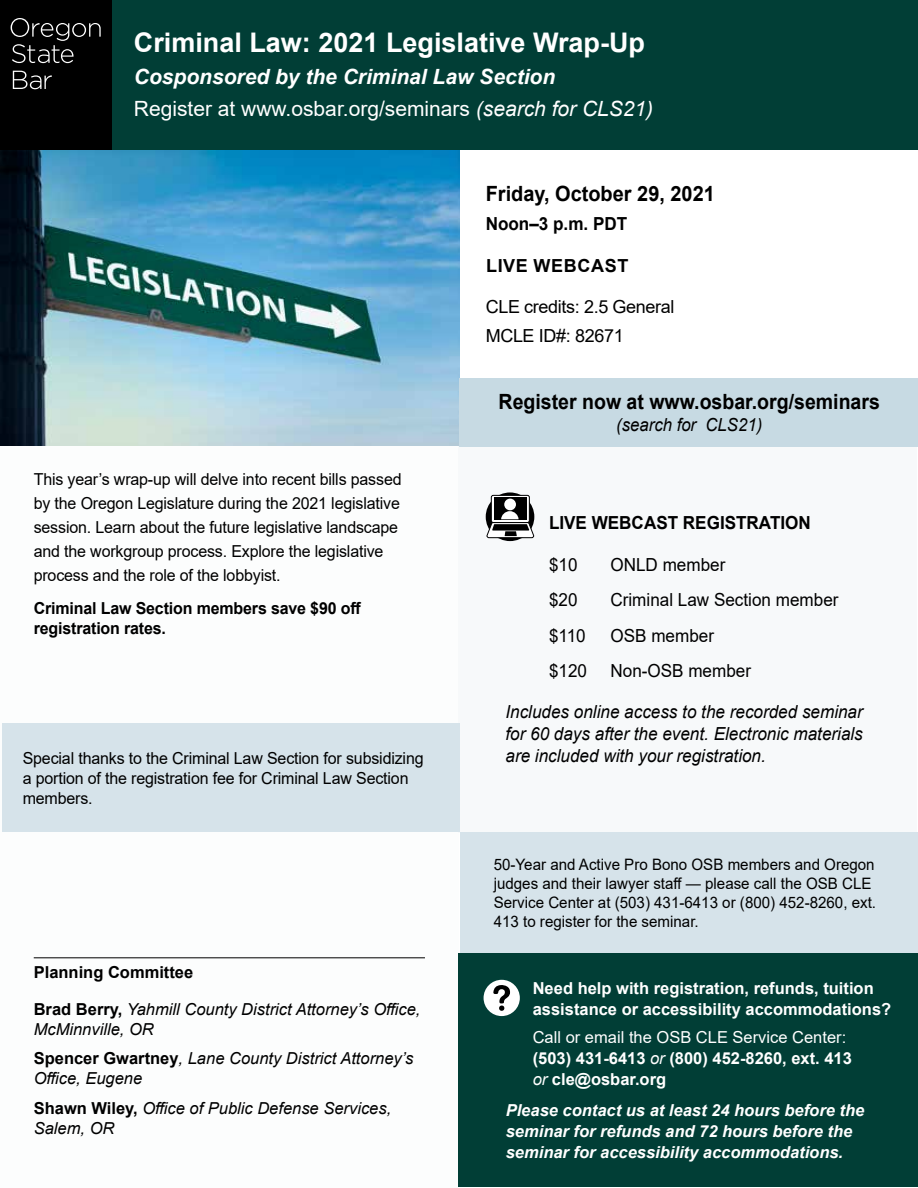
<style>
.page{position:relative;width:918px;height:1188px;background:#fff}
.page>*{position:absolute;margin:0;border:0;box-sizing:border-box;transform-origin:0 0}
.t1{font:700 27px "Arial";color:#fff}
.t2{font:21px "Arial";color:#fff}
.t3{font:700 21px "Arial";color:#000;scale:.93 1}
.t4{font:italic 700 21px "Arial";color:#fff}
.t5{font:700 21px "Arial";color:#000;scale:.95 1}
.t6{font:italic 18px/21.6px "Arial";color:#000;text-align:justify;scale:.95 1}
.t7{font:18px "Arial";color:#000;scale:.95 1}
.t8{font:700 18px "Arial";color:#000;scale:.95 1}
.t9{font:18px "Arial";letter-spacing:-.02em;color:#000}
.t10{font:italic 18px "Arial";color:#000;scale:.93 1}
.t11{font:700 18px "Arial";letter-spacing:.035em;color:#000}
.Upcoming_Seminar{font:16.5px/24px "Arial";letter-spacing:-.01em;color:#000}
.Schedule_speaker{font:italic 16.5px/19.8px "Arial";color:#000}
.t12{font:700 16.5px/21px "Arial";color:#fff}
.t13{font:italic 700 16.5px/21px "Arial";color:#fff}
.Upcoming_Seminar-2{font:700 16.5px/19.8px "Arial";letter-spacing:-.01em;color:#000}
.Section_headings_wit{font:700 16.5px "Arial";color:#000}
.t14{font:15.75px/18.9px "Arial";color:#000;scale:.96 1}
.s1{font-style:italic}
.s2{font-weight:700;font-style:normal}
.s3{font-weight:400}
.s4{font-weight:400;font-style:italic}
</style>
<div class="page">
<img style="left:0;top:149px;width:460px;height:297px">
<hr style="left:34px;top:958px;width:391px;height:1px;background:#000">
<div style="left:107px;top:0;width:811px;height:149px;background:#013e36"></div>
<div style="left:0;top:0;width:111px;height:149px;background:#000"></div>
<svg style="left:11px;top:18px;width:90px;height:45px"></svg>
<svg style="left:13px;top:71px;width:39px;height:18px"></svg>
<div style="left:458px;top:446px;width:459px;height:386px;background:#f7f9fa"></div>
<div style="left:460px;top:832px;width:457px;height:122px;background:#d6e3ea"></div>
<div style="left:458px;top:953px;width:459px;height:233px;background:#013e36"></div>
<div style="left:484px;top:980px;width:36px;height:36px;background:#fff;border-radius:50%"></div>
<svg style="left:493px;top:985px;width:17px;height:26px"></svg>
<svg style="left:486px;top:492px;width:48px;height:49px"></svg>
<svg style="left:491px;top:495px;width:38px;height:28px"></svg>
<div style="left:491px;top:495px;width:39px;height:28px;border:1px solid #000;border-radius:2px"></div>
<div style="left:494px;top:498px;width:32px;height:22px;background:#000"></div>
<div style="left:504px;top:499px;width:12px;height:11px;background:#fff;border-radius:50%"></div>
<svg style="left:486px;top:511px;width:49px;height:28px"></svg>
<div style="left:460px;top:378px;width:458px;height:68px;background:#c7dae3"></div>
<div style="left:2px;top:724px;width:458px;height:108px;background:#d6e3ea"></div>
<p class="t1" style="left:134px;top:24px;width:513px">Criminal Law: 2021 Legislative Wrap-Up</p>
<p class="t4" style="left:134px;top:63px;width:423px">Cosponsored by the Criminal Law Section</p>
<p class="t2" style="left:134px;top:94px;width:521px">Register at www.osbar.org/seminars <span class="s1">(search for CLS21)</span></p>
<p class="t5" style="left:486px;top:179px;width:243px">Friday, October 29, 2021</p>
<p class="t8" style="left:486px;top:211px;width:151px">Noon–3 p.m. PDT</p>
<p class="t11" style="left:486px;top:253px;width:144px">LIVE WEBCAST</p>
<p class="t9" style="left:486px;top:295px;width:190px">CLE credits: 2.5 General</p>
<p class="t9" style="left:486px;top:323px;width:140px">MCLE ID#: 82671</p>
<p class="Upcoming_Seminar" style="left:34px;top:467px;width:369px">This year’s wrap-up will delve into recent bills passed by the Oregon Legislature during the 2021 legislative session. Learn about the future legislative landscape and the workgroup process. Explore the legislative process and the role of the lobbyist.</p>
<p class="Upcoming_Seminar-2" style="left:34px;top:599px;width:329px">Criminal Law Section members save $90 off registration rates.</p>
<p class="Upcoming_Seminar" style="left:23px;top:748px;width:402px;line-height:19.8px">Special thanks to the Criminal Law Section for subsidizing a portion of the registration fee for Criminal Law Section members.</p>
<p class="Section_headings_wit" style="left:34px;top:961px;width:161px">Planning Committee</p>
<p class="Schedule_speaker" style="left:34px;top:999px;width:388px"><span class="s2">Brad Berry,</span> Yahmill County District Attorney’s Office,<br>McMinnville, OR</p>
<p class="Schedule_speaker" style="left:34px;top:1049px;width:381px"><span class="s2">Spencer Gwartney</span>, Lane County District Attorney’s<br>Office, Eugene</p>
<p class="Schedule_speaker" style="left:34px;top:1099px;width:359px"><span class="s2">Shawn Wiley,</span> Office of Public Defense Services,<br>Salem, OR</p>
<p class="t3" style="left:499px;top:387px;width:412px">Register now at www.osbar.org/seminars</p>
<p class="t10" style="left:616px;top:413px;width:159px">(search for CLS21)</p>
<p class="t8" style="left:549px;top:510px;width:277px">LIVE WEBCAST REGISTRATION</p>
<p class="t7" style="left:549px;top:553px;width:32px">$10</p>
<p class="t7" style="left:610px;top:553px;width:123px">ONLD member</p>
<p class="t7" style="left:549px;top:588px;width:32px">$20</p>
<p class="t7" style="left:610px;top:588px;width:242px">Criminal Law Section member</p>
<p class="t7" style="left:549px;top:623px;width:40px">$110</p>
<p class="t7" style="left:610px;top:623px;width:111px">OSB member</p>
<p class="t7" style="left:549px;top:658px;width:42px">$120</p>
<p class="t7" style="left:610px;top:658px;width:150px">Non-OSB member</p>
<p class="t6" style="left:506px;top:702px;width:378px">Includes online access to the recorded seminar for 60 days after the event. Electronic materials are included with your registration.</p>
<p class="t14" style="left:494px;top:855px;width:400px">50-Year and Active Pro Bono OSB members and Oregon judges and their lawyer staff — please call the OSB CLE Service Center at (503) 431-6413 or (800) 452-8260, ext.<br>413 to register for the seminar.</p>
<p class="t12" style="left:533px;top:978px;width:360px">Need help with registration, refunds, tuition assistance or accessibility accommodations?</p>
<p class="t12" style="left:533px;top:1026px;width:321px"><span class="s3">Call or email the OSB CLE Service Center: </span>(503) 431-6413 <span class="s4">or</span> (800) 452-8260, ext. 413 <span class="s4">or</span> cle@osbar.org</p>
<p class="t13" style="left:506px;top:1100px;width:360px">Please contact us at least 24 hours before the seminar for refunds and 72 hours before the seminar for accessibility accommodations.</p>
</div>
